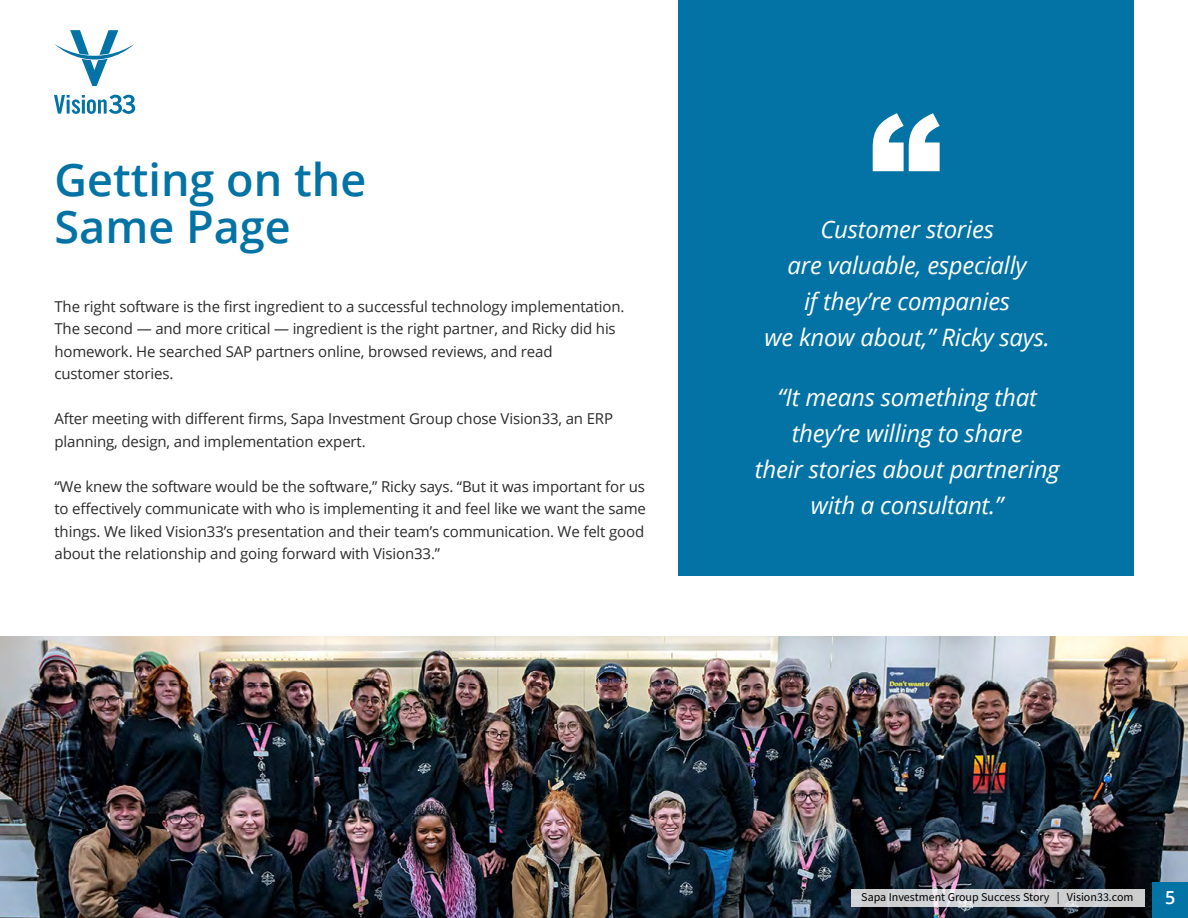
<style>
.page{position:relative;width:1188px;height:918px;background:#fff}
.page>*{position:absolute;margin:0;border:0;box-sizing:border-box;transform-origin:0 0}
.t1{font:900 145.5px "Arial";color:#fff}
.t2{font:600 45px/46.5px "Open Sans";color:#0373a6}
.t3{font:italic 24px/36px "Open Sans";letter-spacing:-.01em;color:#fff;text-align:center}
.t4{font:600 18px "Open Sans";color:#fff}
.t5{font:15px/22.5px "Open Sans";letter-spacing:-.01em;color:#2b2b2b}
.t6{font:12px "Source Sans Pro";color:#000}
</style>
<div class="page">
<img style="left:0;top:636px;width:1188px;height:282px">
<svg style="left:55px;top:30px;width:79px;height:56px"></svg>
<svg style="left:54px;top:95px;width:81px;height:19px"></svg>
<div style="left:678px;top:0;width:456px;height:576px;background:#0373a6"></div>
<div style="left:1152px;top:882px;width:36px;height:36px;background:#0373a6"></div>
<svg style="left:851px;top:889px;width:294px;height:18px;background:#d0d1d3"></svg>
<h2 class="t2" style="left:55px;top:156px;width:313px">Getting on the<br>Same Page</h2>
<p class="t5" style="left:55px;top:295px;width:571px">The right software is the first ingredient to a successful technology implementation.<br>The second — and more critical — ingredient is the right partner, and Ricky did his homework. He searched SAP partners online, browsed reviews, and read<br>customer stories.</p>
<p class="t5" style="left:55px;top:407px;width:560px">After meeting with different firms, Sapa Investment Group chose Vision33, an ERP planning, design, and implementation expert.</p>
<p class="t5" style="left:55px;top:475px;width:593px;text-align:justify">“We knew the software would be the software,” Ricky says. “But it was important for us to effectively communicate with who is implementing it and feel like we want the same things. We liked Vision33’s presentation and their team’s communication. We felt good about the relationship and going forward with Vision33.”</p>
<h1 class="t1" style="left:869px;top:62px;width:74px">“</h1>
<h3 class="t3" style="left:765px;top:211px;width:287px">Customer stories<br>are valuable, especially<br>if they’re companies<br>we know about,” Ricky says.</h3>
<h3 class="t3" style="left:755px;top:379px;width:306px">“It means something that they’re willing to share<br>their stories about partnering with a consultant.”</h3>
<p class="t6" style="left:861px;top:889px;width:274px">Sapa Investment Group Success Story | Vision33.com</p>
<p class="t4" style="left:1165px;top:885px;width:12px">5</p>
</div>
